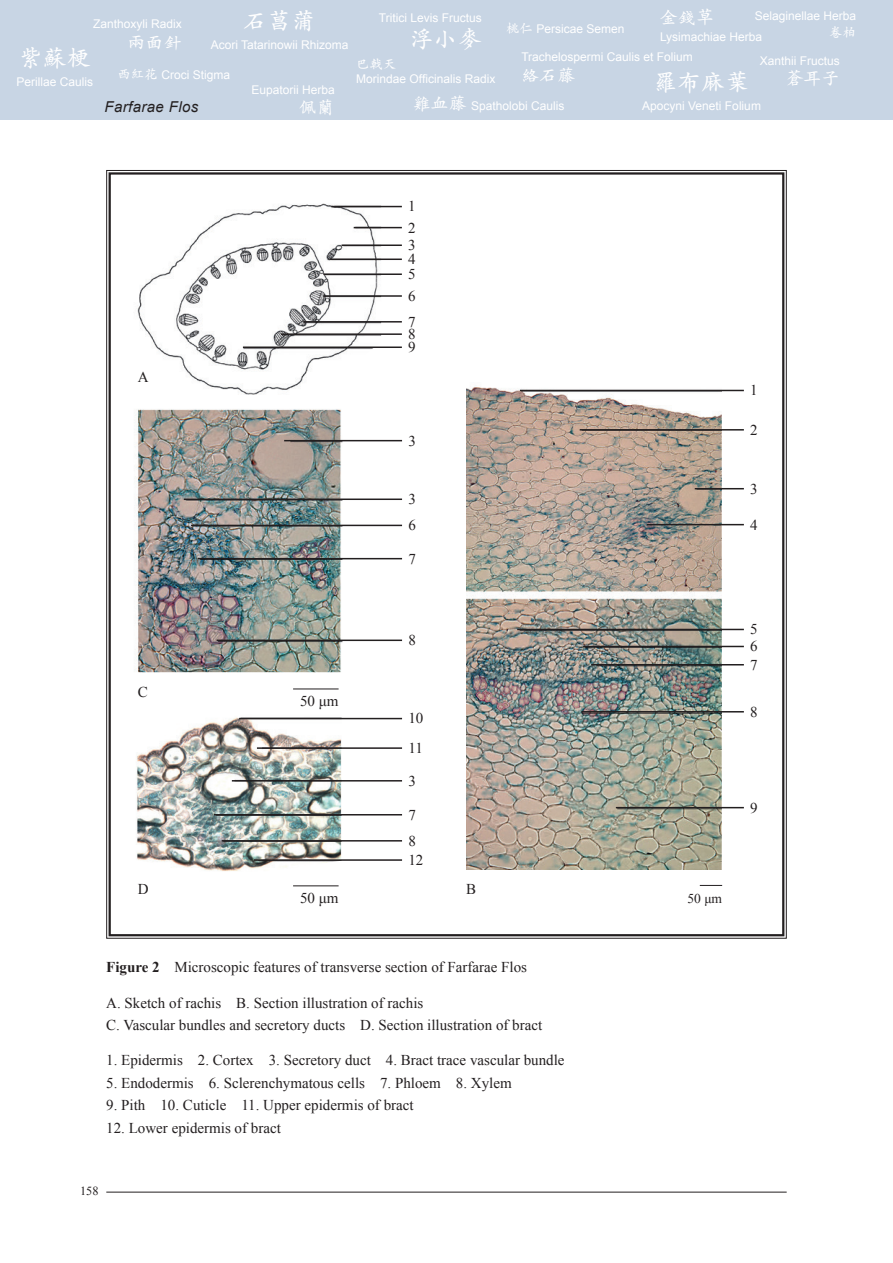
<style>
.page{position:relative;width:893px;height:1263px;background:#fff}
.page>*{position:absolute;margin:0;border:0;box-sizing:border-box;transform-origin:0 0}
.t1{font:600 24px "M Kai HK";color:#fff}
.t2{font:600 18px "M Kai HK";color:#fff}
.t3{font:15px/17.7px "Times New Roman";color:#231f20}
.t4{font:italic 15px "Arial";letter-spacing:.025em;color:#231f20}
.t5{font:600 13.5px "M Kai HK";color:#fff}
.t6{font:13.5px "Times New Roman";color:#231f20}
.t7{font:12.3px "Times New Roman";color:#231f20}
.t8{font:12px "Arial";color:#fff}
.s1{font-family:"M Kai HK";font-weight:600;font-size:13.5px}
.s2{font-family:"M Kai HK";font-weight:600;font-size:18px}
.s3{font-weight:700}
</style>
<div class="page">
<div style="left:0;top:0;width:893px;height:119px;background:#c8d5e4"></div>
<hr style="left:106px;top:1192px;width:681px;height:1px;background:#231f20">
<svg style="left:106px;top:170px;width:681px;height:769px"></svg>
<img style="left:131px;top:714px;width:211px;height:157px">
<img style="left:123px;top:194px;width:258px;height:204px">
<hr style="left:293px;top:885px;width:46px;height:1px;background:#231f20">
<hr style="left:293px;top:689px;width:46px;height:1px;background:#231f20">
<img style="left:466px;top:361px;width:255px;height:508px">
<hr style="left:520px;top:390px;width:224px;height:1px;background:#231f20">
<hr style="left:580px;top:429px;width:164px;height:2px;background:#231f20">
<hr style="left:695px;top:488px;width:49px;height:1px;background:#231f20">
<hr style="left:647px;top:524px;width:97px;height:1px;background:#231f20">
<hr style="left:517px;top:629px;width:227px;height:1px;background:#231f20">
<hr style="left:583px;top:646px;width:161px;height:1px;background:#231f20">
<hr style="left:591px;top:664px;width:153px;height:1px;background:#231f20">
<hr style="left:581px;top:711px;width:163px;height:1px;background:#231f20">
<hr style="left:616px;top:807px;width:128px;height:1px;background:#231f20">
<svg style="left:700px;top:885px;width:22px;height:1px"></svg>
<img style="left:128px;top:409px;width:214px;height:263px">
<hr style="left:284px;top:440px;width:118px;height:1px;background:#231f20">
<hr style="left:331px;top:206px;width:71px;height:1px;background:#231f20">
<hr style="left:354px;top:227px;width:48px;height:1px;background:#231f20">
<hr style="left:342px;top:244px;width:60px;height:2px;background:#231f20">
<hr style="left:329px;top:258px;width:73px;height:2px;background:#231f20">
<hr style="left:323px;top:273px;width:79px;height:2px;background:#231f20">
<hr style="left:323px;top:295px;width:79px;height:2px;background:#231f20">
<hr style="left:303px;top:321px;width:99px;height:2px;background:#231f20">
<hr style="left:281px;top:333px;width:121px;height:2px;background:#231f20">
<hr style="left:243px;top:346px;width:159px;height:2px;background:#231f20">
<hr style="left:184px;top:498px;width:218px;height:2px;background:#231f20">
<hr style="left:191px;top:525px;width:211px;height:1px;background:#231f20">
<hr style="left:198px;top:558px;width:204px;height:1px;background:#231f20">
<hr style="left:217px;top:639px;width:185px;height:2px;background:#231f20">
<hr style="left:239px;top:718px;width:163px;height:1px;background:#231f20">
<hr style="left:257px;top:747px;width:145px;height:2px;background:#231f20">
<hr style="left:232px;top:780px;width:170px;height:1px;background:#231f20">
<hr style="left:214px;top:814px;width:188px;height:1px;background:#231f20">
<hr style="left:222px;top:840px;width:180px;height:1px;background:#231f20">
<hr style="left:254px;top:859px;width:148px;height:2px;background:#231f20">
<p class="t1" style="left:244px;top:4px;width:73px">石菖蒲</p>
<p class="t8" style="left:211px;top:37px;width:139px">Acori Tatarinowii Rhizoma</p>
<p class="t8" style="left:93px;top:16px;width:90px">Zanthoxyli Radix</p>
<p class="t2" style="left:128px;top:30px;width:55px">兩面針</p>
<p class="t1" style="left:19px;top:41px;width:73px">紫蘇梗</p>
<p class="t8" style="left:16px;top:74px;width:78px">Perillae Caulis</p>
<p class="t8" style="left:117px;top:67px;width:114px"><span class="s1">西紅花</span> Croci Stigma</p>
<p class="t8" style="left:252px;top:82px;width:85px">Eupatorii Herba</p>
<p class="t2" style="left:299px;top:95px;width:37px">佩蘭</p>
<p class="t4" style="left:105px;top:97px;width:95px">Farfarae Flos</p>
<p class="t8" style="left:379px;top:10px;width:104px">Tritici Levis Fructus</p>
<p class="t1" style="left:410px;top:22px;width:73px">浮小麥</p>
<p class="t8" style="left:506px;top:21px;width:120px"><span class="s1">桃仁</span> Persicae Semen</p>
<p class="t2" style="left:660px;top:5px;width:55px">金錢草</p>
<p class="t8" style="left:660px;top:29px;width:104px">Lysimachiae Herba</p>
<p class="t8" style="left:755px;top:8px;width:103px">Selaginellae Herba</p>
<p class="t5" style="left:829px;top:23px;width:28px">卷柏</p>
<p class="t8" style="left:521px;top:49px;width:173px">Trachelospermi Caulis et Folium</p>
<p class="t2" style="left:521px;top:63px;width:55px">絡石藤</p>
<p class="t8" style="left:760px;top:52px;width:82px">Xanthii Fructus</p>
<p class="t2" style="left:786px;top:66px;width:55px">蒼耳子</p>
<p class="t5" style="left:356px;top:54px;width:42px">巴戟天</p>
<p class="t8" style="left:356px;top:71px;width:141px">Morindae Officinalis Radix</p>
<p class="t1" style="left:654px;top:65px;width:97px">羅布麻葉</p>
<p class="t8" style="left:642px;top:98px;width:120px">Apocyni Veneti Folium</p>
<p class="t8" style="left:413px;top:98px;width:153px"><span class="s2">雞血藤</span> Spatholobi Caulis</p>
<p class="t3" style="left:138px;top:368px;width:12px">A</p>
<p class="t3" style="left:138px;top:683px;width:12px">C</p>
<p class="t3" style="left:138px;top:880px;width:12px">D</p>
<p class="t3" style="left:300px;top:692px;width:40px">50 μm</p>
<p class="t3" style="left:300px;top:889px;width:40px">50 μm</p>
<p class="t3" style="left:408px;top:196px;width:9px;line-height:21px">1<br>2</p>
<p class="t3" style="left:408px;top:238px;width:9px;line-height:14.5px;text-align:justify">3<br>4<br>5</p>
<p class="t3" style="left:408px;top:283px;width:9px;line-height:25.8px">6<br>7</p>
<p class="t3" style="left:408px;top:327px;width:9px;line-height:13px">8<br>9</p>
<p class="t3" style="left:408px;top:431px;width:9px">3</p>
<p class="t3" style="left:408px;top:486px;width:9px;line-height:26.1px">3<br>6</p>
<p class="t3" style="left:408px;top:549px;width:9px">7</p>
<p class="t3" style="left:408px;top:631px;width:9px">8</p>
<p class="t3" style="left:408px;top:703px;width:16px;line-height:29.5px">10<br>11</p>
<p class="t3" style="left:408px;top:772px;width:9px">3</p>
<p class="t3" style="left:408px;top:801px;width:9px;line-height:26.1px">7<br>8</p>
<p class="t3" style="left:408px;top:851px;width:16px">12</p>
<p class="t3" style="left:466px;top:880px;width:12px">B</p>
<p class="t3" style="left:750px;top:381px;width:9px">1</p>
<p class="t3" style="left:750px;top:421px;width:9px">2</p>
<p class="t3" style="left:750px;top:479px;width:9px">3</p>
<p class="t3" style="left:750px;top:515px;width:9px">4</p>
<p class="t3" style="left:750px;top:620px;width:9px;text-align:justify">5<br>6<br>7</p>
<p class="t3" style="left:750px;top:703px;width:9px">8</p>
<p class="t3" style="left:750px;top:798px;width:9px">9</p>
<p class="t6" style="left:687px;top:890px;width:36px">50 μm</p>
<p class="t3" style="left:106px;top:958px;width:422px"><span class="s3">Figure 2</span> Microscopic features of transverse section of Farfarae Flos</p>
<p class="t3" style="left:106px;top:991px;width:437px;line-height:22.5px">A. Sketch of rachis B. Section illustration of rachis<br>C. Vascular bundles and secretory ducts D. Section illustration of bract</p>
<p class="t3" style="left:106px;top:1051px;width:460px">1. Epidermis 2. Cortex 3. Secretory duct 4. Bract trace vascular bundle</p>
<p class="t3" style="left:106px;top:1074px;width:407px">5. Endodermis 6. Sclerenchymatous cells 7. Phloem 8. Xylem</p>
<p class="t3" style="left:106px;top:1096px;width:309px">9. Pith 10. Cuticle 11. Upper epidermis of bract</p>
<p class="t3" style="left:106px;top:1119px;width:176px">12. Lower epidermis of bract</p>
<p class="t7" style="left:80px;top:1182px;width:20px">158</p>
</div>
